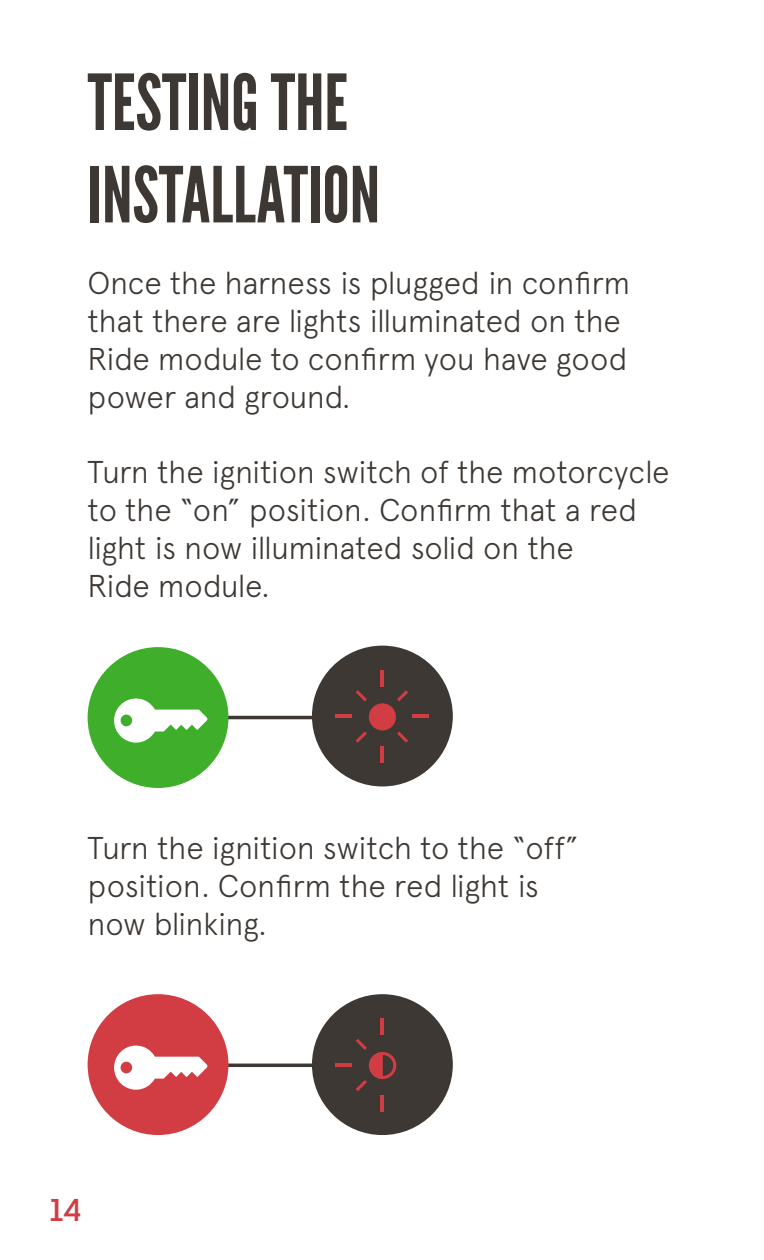
<style>
.page{position:relative;width:764px;height:1260px;background:#fff}
.page>*{position:absolute;margin:0;border:0;box-sizing:border-box;transform-origin:0 0}
.t1{font:77px/92.4px "League Gothic";color:#3d3834}
.t2{font:300 31.5px/37.8px "Apercu";letter-spacing:-.015em;color:#3d3834}
.t3{font:31.5px "Intro";color:#d23d44}
</style>
<div class="page">
<hr style="left:177px;top:716px;width:216px;height:3px;background:#3d3834">
<hr style="left:158px;top:1064px;width:216px;height:3px;background:#3d3834">
<div style="left:312px;top:646px;width:141px;height:140px;background:#3d3834;border-radius:50%"></div>
<hr style="left:380px;top:746px;width:4px;height:17px;background:#d23d44">
<hr style="left:380px;top:670px;width:4px;height:17px;background:#d23d44">
<hr style="left:336px;top:715px;width:16px;height:3px;background:#d23d44">
<hr style="left:412px;top:715px;width:16px;height:3px;background:#d23d44">
<svg style="left:356px;top:690px;width:11px;height:11px"></svg>
<svg style="left:397px;top:731px;width:11px;height:12px"></svg>
<svg style="left:356px;top:731px;width:11px;height:12px"></svg>
<svg style="left:397px;top:690px;width:11px;height:11px"></svg>
<div style="left:369px;top:703px;width:27px;height:27px;background:#d23d44;border-radius:50%"></div>
<div style="left:312px;top:994px;width:141px;height:141px;background:#3d3834;border-radius:50%"></div>
<hr style="left:380px;top:1095px;width:4px;height:16px;background:#d23d44">
<hr style="left:380px;top:1019px;width:4px;height:16px;background:#d23d44">
<hr style="left:336px;top:1063px;width:16px;height:4px;background:#d23d44">
<svg style="left:356px;top:1039px;width:40px;height:52px"></svg>
<div style="left:88px;top:647px;width:140px;height:141px;background:#3fae2a;border-radius:50%"></div>
<svg style="left:114px;top:698px;width:94px;height:45px"></svg>
<div style="left:88px;top:994px;width:140px;height:141px;background:#d23d44;border-radius:50%"></div>
<svg style="left:114px;top:1046px;width:94px;height:44px"></svg>
<h1 class="t1" style="left:88px;top:58px;width:294px">TESTING THE<br>INSTALLATION</h1>
<p class="t2" style="left:88px;top:264px;width:544px">Once the harness is plugged in confirm that there are lights illuminated on the<br>Ride module to confirm you have good power and ground.</p>
<p class="t2" style="left:88px;top:453px;width:583px">Turn the ignition switch of the motorcycle to the “on” position. Confirm that a red light is now illuminated solid on the<br>Ride module.</p>
<p class="t2" style="left:88px;top:829px;width:492px">Turn the ignition switch to the “off” position. Confirm the red light is now blinking.</p>
<p class="t3" style="left:50px;top:1190px;width:34px">14</p>
</div>
